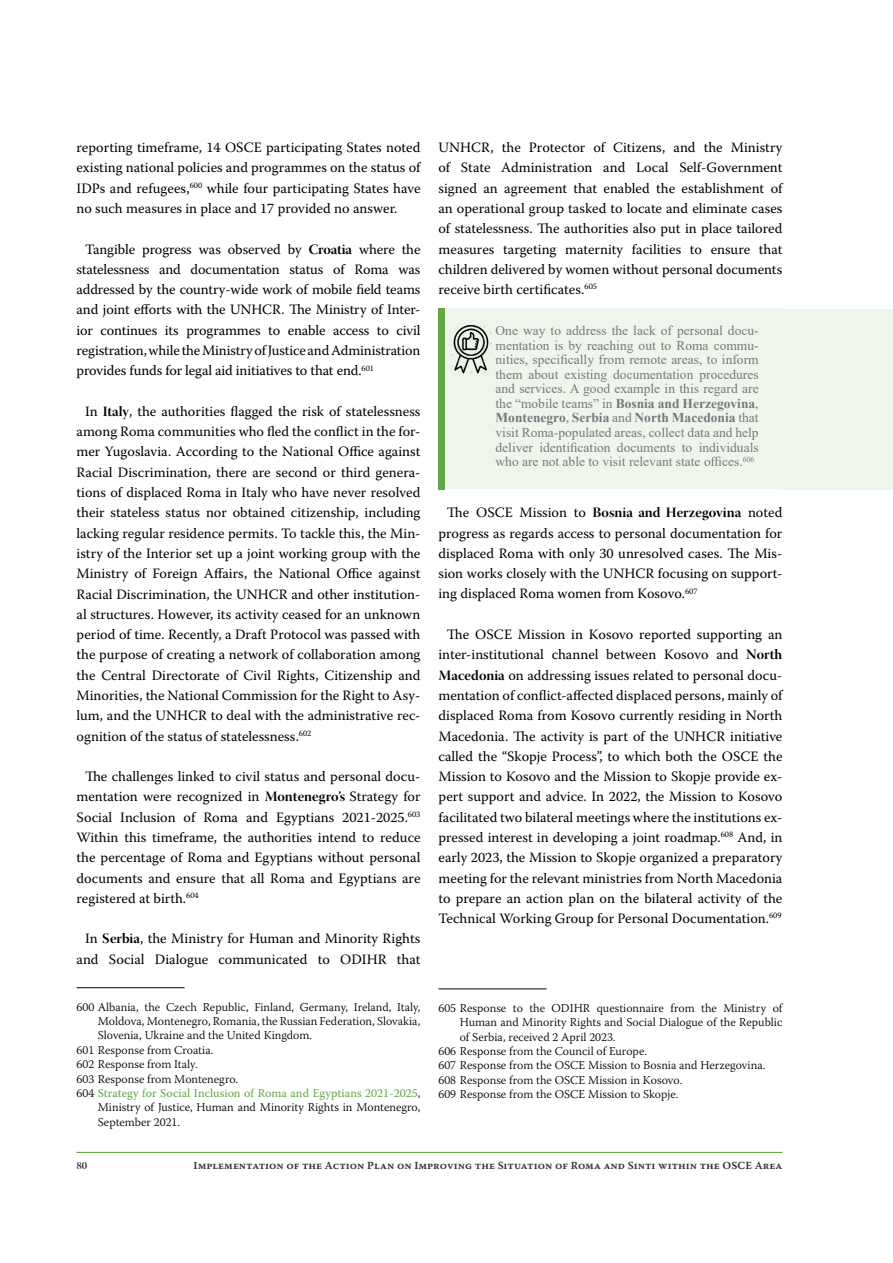
<style>
.page{position:relative;width:893px;height:1263px;background:#fff}
.page>*{position:absolute;margin:0;border:0;box-sizing:border-box;transform-origin:0 0}
.t1{font:14.25px/20.2px "Warnock Pro";color:#000;text-align:justify}
.t2{font:13.5px/14.5px "Times New Roman";color:#77787b;text-align:justify}
.t3{font:300 12px "Warnock Pro";color:#000}
.t4{font:12px "Warnock Pro";color:#62a744}
.t5{font:10.8px "Warnock Pro Semibold Capt";color:#333}
.t6{font:10.65px "Warnock Pro Bold Disp";color:#333}
.s1{font-family:"Warnock Pro Bold Disp"}
.s2{font-weight:300;color:#000}
.s3{font-weight:700}
</style>
<div class="page">
<hr style="left:77px;top:1152px;width:705px;height:1px;background:#62a744">
<div style="left:438px;top:309px;width:344px;height:180px;background:#f0f5ec"></div>
<hr style="left:438px;top:988px;width:108px;height:1px;background:#000">
<hr style="left:77px;top:987px;width:108px;height:1px;background:#000">
<div style="left:779px;top:309px;width:114px;height:180px;background:#f0f5ec"></div>
<img style="left:451px;top:325px;width:40px;height:49px">
<div style="left:438px;top:309px;width:7px;height:181px;background:#62a744"></div>
<p class="t1" style="left:77px;top:137px;width:345px">reporting timeframe, 14 OSCE participating States noted existing national policies and programmes on the status of IDPs and refugees,<sup>600</sup> while four participating States have no such measures in place and 17 provided no answer.</p>
<p class="t1" style="left:77px;top:238px;width:345px;text-indent:9px">Tangible progress was observed by <span class="s1">Croatia</span> where the statelessness and documentation status of Roma was addressed by the country-wide work of mobile field teams and joint efforts with the UNHCR. The Ministry of Inter&shy;ior continues its programmes to enable access to civil registration, while the Ministry of Justice and Administration provides funds for legal aid initiatives to that end.<sup>601</sup></p>
<p class="t1" style="left:77px;top:401px;width:345px;text-indent:9px">In <span class="s1">Italy</span>, the authorities flagged the risk of statelessness among Roma communities who fled the conflict in the for&shy;mer Yugoslavia. According to the National Office against Racial Discrimination, there are second or third genera&shy;tions of displaced Roma in Italy who have never resolved their stateless status nor obtained citizenship, including lacking regular residence permits. To tackle this, the Min&shy;istry of the Interior set up a joint working group with the Ministry of Foreign Affairs, the National Office against Racial Discrimination, the UNHCR and other institution&shy;al structures. However, its activity ceased for an unknown period of time. Recently, a Draft Protocol was passed with the purpose of creating a network of collaboration among the Central Directorate of Civil Rights, Citizenship and Minorities, the National Commission for the Right to Asy&shy;lum, and the UNHCR to deal with the administrative rec&shy;ognition of the status of statelessness.<sup>602</sup></p>
<p class="t1" style="left:77px;top:766px;width:345px;text-indent:9px">The challenges linked to civil status and personal docu&shy;mentation were recognized in <span class="s1">Montenegro’s</span> Strategy for Social Inclusion of Roma and Egyptians 2021-2025.<sup>603<br></sup>Within this timeframe, the authorities intend to reduce the percentage of Roma and Egyptians without personal documents and ensure that all Roma and Egyptians are registered at birth.<sup>604</sup></p>
<p class="t1" style="left:77px;top:928px;width:345px;text-align:center">In <span class="s1">Serbia</span>, the Ministry for Human and Minority Rights and Social Dialogue communicated to ODIHR that</p>
<p class="t3" style="left:77px;top:999px;width:345px">600 Albania, the Czech Republic, Finland, Germany, Ireland, Italy,</p>
<p class="t3" style="left:98px;top:1014px;width:324px">Moldova, Montenegro, Romania, the Russian Federation, Slovakia,</p>
<p class="t3" style="left:98px;top:1028px;width:216px">Slovenia, Ukraine and the United Kingdom.</p>
<p class="t3" style="left:77px;top:1043px;width:139px">601 Response from Croatia.</p>
<p class="t3" style="left:77px;top:1057px;width:123px">602 Response from Italy.</p>
<p class="t3" style="left:77px;top:1071px;width:163px">603 Response from Montenegro.</p>
<p class="t4" style="left:77px;top:1086px;width:345px"><span class="s2">604</span> Strategy for Social Inclusion of Roma and Egyptians 2021-2025<span class="s2">,</span></p>
<p class="t3" style="left:98px;top:1100px;width:324px">Ministry of Justice, Human and Minority Rights in Montenegro,</p>
<p class="t3" style="left:98px;top:1115px;width:84px">September 2021.</p>
<p class="t1" style="left:438px;top:137px;width:345px">UNHCR, the Protector of Citizens, and the Ministry of State Administration and Local Self-Government signed an agreement that enabled the establishment of an operational group tasked to locate and eliminate cases of statelessness. The authorities also put in place tailored measures targeting maternity facilities to ensure that children delivered by women without personal documents receive birth certificates.<sup>605</sup></p>
<p class="t2" style="left:495px;top:323px;width:265px">One way to address the lack of personal docu&shy;mentation is by reaching out to Roma commu&shy;nities, specifically from remote areas, to inform them about existing documentation procedures and services. A good example in this regard are the “mobile teams” in <span class="s3">Bosnia and Herzegovina</span>, <span class="s3">Montenegro</span>, <span class="s3">Serbia</span> and <span class="s3">North Macedonia</span> that visit Roma-populated areas, collect data and help deliver identification documents to individuals who are not able to visit relevant state offices.<sup>606</sup></p>
<p class="t1" style="left:438px;top:502px;width:345px;text-indent:9px">The OSCE Mission to <span class="s1">Bosnia and Herzegovina</span> noted progress as regards access to personal documentation for displaced Roma with only 30 unresolved cases. The Mis&shy;sion works closely with the UNHCR focusing on support&shy;ing displaced Roma women from Kosovo.<sup>607</sup></p>
<p class="t1" style="left:438px;top:624px;width:345px;text-align:center">The OSCE Mission in Kosovo reported supporting an inter-institutional channel between Kosovo and <span class="s1">North Macedonia</span> on addressing issues related to personal docu&shy;mentation of conflict-affected displaced persons, mainly of displaced Roma from Kosovo currently residing in North Macedonia. The activity is part of the UNHCR initiative called the “Skopje Process”, to which both the OSCE the Mission to Kosovo and the Mission to Skopje provide ex&shy;pert support and advice. In 2022, the Mission to Kosovo facilitated two bilateral meetings where the institutions ex&shy;pressed interest in developing a joint roadmap.<sup>608</sup> And, in early 2023, the Mission to Skopje organized a preparatory meeting for the relevant ministries from North Macedonia to prepare an action plan on the bilateral activity of the Technical Working Group for Personal Documentation.<sup>609</sup></p>
<p class="t3" style="left:438px;top:1001px;width:345px">605 Response to the ODIHR questionnaire from the Ministry of</p>
<p class="t3" style="left:460px;top:1015px;width:324px">Human and Minority Rights and Social Dialogue of the Republic</p>
<p class="t3" style="left:460px;top:1029px;width:157px">of Serbia, received 2 April 2023.</p>
<p class="t3" style="left:438px;top:1044px;width:210px">606 Response from the Council of Europe.</p>
<p class="t3" style="left:438px;top:1058px;width:329px">607 Response from the OSCE Mission to Bosnia and Herzegovina.</p>
<p class="t3" style="left:438px;top:1073px;width:245px">608 Response from the OSCE Mission in Kosovo.</p>
<p class="t3" style="left:438px;top:1087px;width:241px">609 Response from the OSCE Mission to Skopje.</p>
<p class="t6" style="left:77px;top:1159px;width:12px">80</p>
<p class="t5" style="left:194px;top:1159px;width:590px">Implementation of the Action Plan on Improving the Situation of Roma and Sinti within the OSCE Area</p>
</div>
